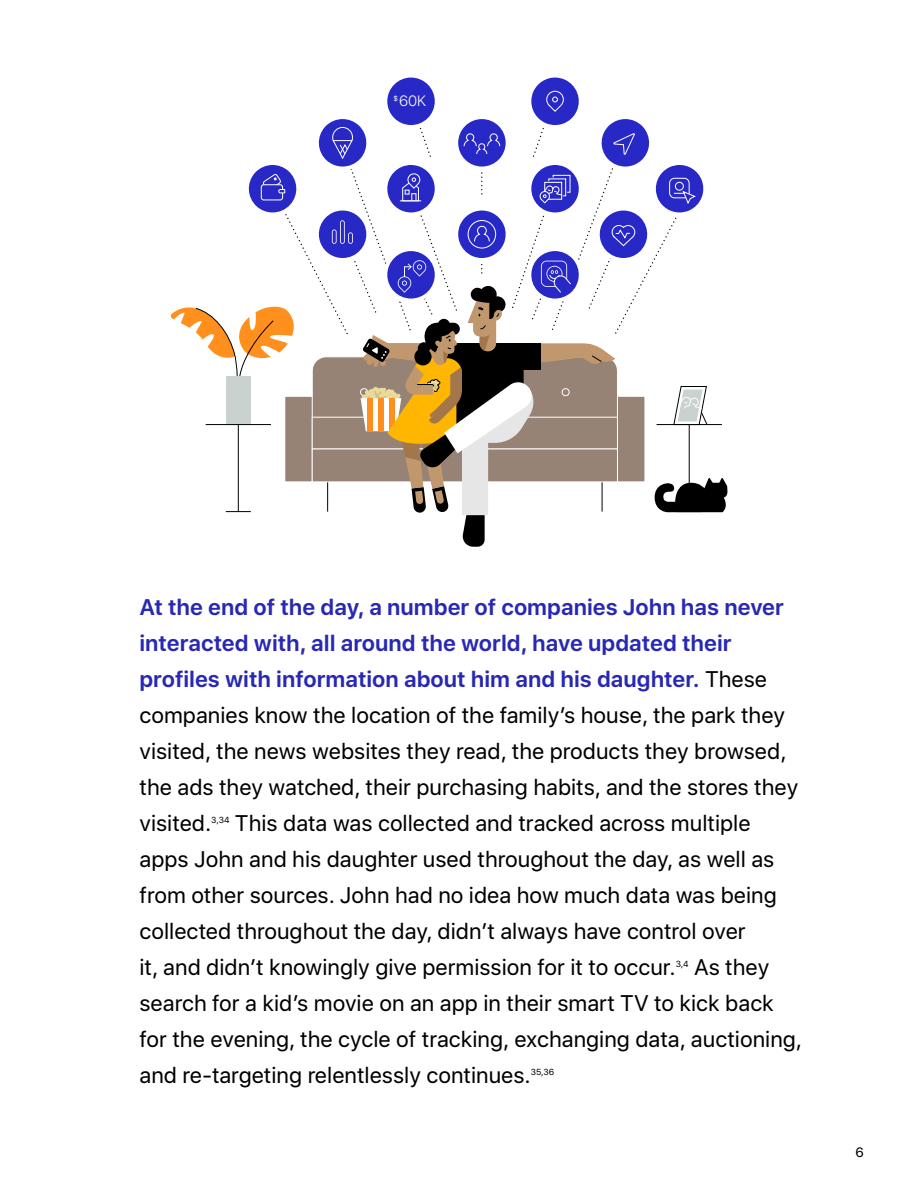
<style>
.page{position:relative;width:918px;height:1188px;background:#fff}
.page>*{position:absolute;margin:0;border:0;box-sizing:border-box;transform-origin:0 0}
.t1{font:22.5px/36px "SF Hello";color:#000}
.t2{font:300 14.85px "SF Hello";color:#fff}
.t3{font:13.5px "SF Hello";color:#000}
.t4{font:8.7px "SF Hello";color:#000}
.s1{font-weight:600;color:#2828b4}
</style>
<div class="page">
<svg style="left:170px;top:77px;width:558px;height:470px"></svg>
<p class="t2" style="left:393px;top:90px;width:35px"><sup>$</sup> 60K</p>
<p class="t1" style="left:140px;top:588px;width:660px"><span class="s1">At the end of the day, a number of companies John has never interacted with, all around the world, have updated their profiles with information about him and his daughter.</span> These companies know the location of the family’s house, the park they visited, the news websites they read, the products they browsed, the ads they watched, their purchasing habits, and the stores they visited.</p>
<p class="t1" style="left:140px;top:804px;width:639px;text-indent:95px">This data was collected and tracked across multiple apps John and his daughter used throughout the day, as well as from other sources. John had no idea how much data was being collected throughout the day, didn’t always have control over<br>it, and didn’t knowingly give permission for it to occur.</p>
<p class="t4" style="left:211px;top:814px;width:20px">3,34</p>
<p class="t1" style="left:140px;top:948px;width:664px;text-indent:555px">As they search for a kid’s movie on an app in their smart TV to kick back for the evening, the cycle of tracking, exchanging data, auctioning, and re-targeting relentlessly continues.</p>
<p class="t4" style="left:676px;top:958px;width:14px">3,4</p>
<p class="t4" style="left:531px;top:1066px;width:25px">35,36</p>
<p class="t3" style="left:856px;top:1142px;width:10px">6</p>
</div>
